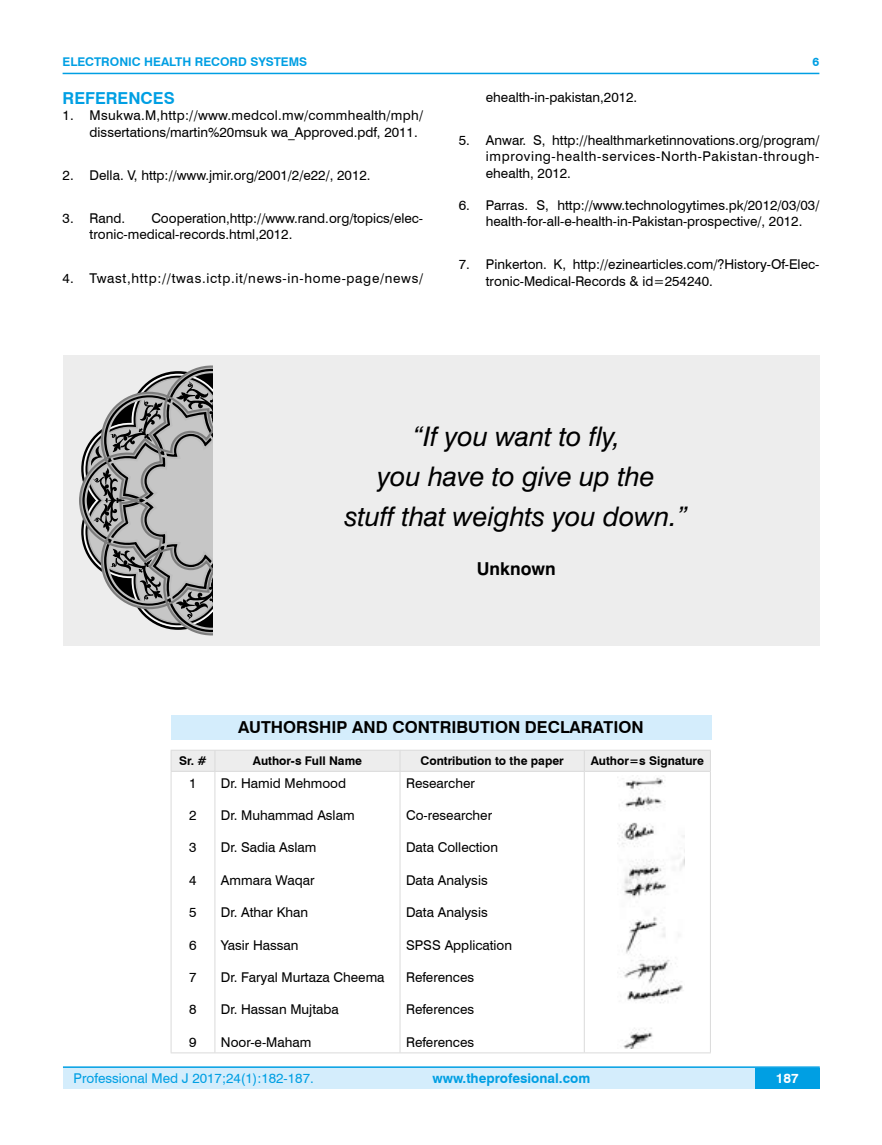
<style>
.page{position:relative;width:882px;height:1145px;background:#fff}
.page>*{position:absolute;margin:0;border:0;box-sizing:border-box;transform-origin:0 0}
.t1{font:italic 27px/40.5px "Swiss 721 BT";color:#000;text-align:center}
.t2{font:700 17.7px "Swiss 721 BT";color:#000}
.t3{font:700 16.5px "Swiss 721 BT";color:#000}
.t4{font:700 16.5px "Swiss 721 BT";color:#009fe3}
.t5{font:13.5px/16.2px "Swiss 721 BT";color:#000}
.t6{font:13.5px "Swiss 721 BT";letter-spacing:.05em;color:#000}
.t7{font:13.5px "Swiss 721 BT";color:#009fe3}
.t8{font:700 13.5px "Swiss 721 BT";color:#009fe3}
.t9{font:700 13.5px "Swiss 721 BT";color:#fff}
.t10{font:700 12px "Swiss 721 BT";color:#000}
.t11{font:700 12px "Swiss 721 BT";color:#009fe3}
</style>
<div class="page">
<div style="left:63px;top:1067px;width:756px;height:21px;background:#d4edfc"></div>
<hr style="left:63px;top:1066px;width:756px;height:2px;background:#009fe3">
<div style="left:754px;top:1068px;width:65px;height:20px;background:#009fe3"></div>
<hr style="left:63px;top:73px;width:756px;height:1px;background:#009fe3">
<div style="left:171px;top:715px;width:540px;height:24px;background:#d4edfc"></div>
<div style="left:171px;top:750px;width:539px;height:21px;background:#ededed"></div>
<hr style="left:171px;top:771px;width:44px;height:1px;background:#dadada">
<hr style="left:171px;top:771px;width:1px;height:281px;background:#dadada">
<hr style="left:215px;top:771px;width:185px;height:1px;background:#dadada">
<hr style="left:214px;top:771px;width:1px;height:281px;background:#dadada">
<hr style="left:400px;top:771px;width:184px;height:1px;background:#dadada">
<hr style="left:399px;top:771px;width:1px;height:281px;background:#dadada">
<hr style="left:584px;top:771px;width:126px;height:1px;background:#dadada">
<hr style="left:583px;top:771px;width:1px;height:281px;background:#dadada">
<hr style="left:709px;top:771px;width:1px;height:281px;background:#dadada">
<hr style="left:171px;top:1052px;width:44px;height:1px;background:#dadada">
<hr style="left:215px;top:1052px;width:185px;height:1px;background:#dadada">
<hr style="left:400px;top:1052px;width:184px;height:1px;background:#dadada">
<hr style="left:584px;top:1052px;width:126px;height:1px;background:#dadada">
<img style="left:617px;top:775px;width:67px;height:273px">
<div style="left:63px;top:355px;width:756px;height:291px;background:#ededed"></div>
<svg style="left:79px;top:365px;width:134px;height:271px"></svg>
<svg style="left:176px;top:381px;width:37px;height:42px;background:#7e7e7e"></svg>
<svg style="left:110px;top:549px;width:52px;height:52px;background:#767676"></svg>
<svg style="left:175px;top:577px;width:38px;height:42px;background:#7f7f7f"></svg>
<svg style="left:89px;top:400px;width:73px;height:132px;background:#8e8e8e"></svg>
<p class="t11" style="left:63px;top:53px;width:246px">ELECTRONIC HEALTH RECORD SYSTEMS</p>
<p class="t4" style="left:63px;top:87px;width:114px">REFERENCES</p>
<p class="t5" style="left:90px;top:107px;width:335px;text-indent:-27px">1. Msukwa.M,http://www.medcol.mw/commhealth/mph/ dissertations/martin%20msuk wa_Approved.pdf, 2011.</p>
<p class="t5" style="left:63px;top:166px;width:309px">2. Della. V, http://www.jmir.org/2001/2/e22/, 2012.</p>
<p class="t5" style="left:63px;top:210px;width:64px">3. Rand.</p>
<p class="t5" style="left:90px;top:210px;width:335px;text-indent:62px">Cooperation,http://www.rand.org/topics/elec&shy;tronic-medical-records.html,2012.</p>
<p class="t6" style="left:63px;top:268px;width:362px">4. Twast,http://twas.ictp.it/news-in-home-page/news/</p>
<p class="t11" style="left:812px;top:53px;width:8px">6</p>
<p class="t5" style="left:485px;top:89px;width:153px">ehealth-in-pakistan,2012.</p>
<p class="t5" style="left:485px;top:132px;width:335px;text-align:justify;text-indent:-27px">5. Anwar. S, http://healthmarketinnovations.org/program/ improving-health-services-North-Pakistan-through&shy;ehealth, 2012.</p>
<p class="t5" style="left:485px;top:197px;width:335px;text-indent:-27px">6. Parras. S, http://www.technologytimes.pk/2012/03/03/ health-for-all-e-health-in-Pakistan-prospective/, 2012.</p>
<p class="t5" style="left:485px;top:256px;width:335px;text-indent:-27px">7. Pinkerton. K, http://ezinearticles.com/?History-Of-Elec&shy;tronic-Medical-Records &amp; id=254240.</p>
<h1 class="t1" style="left:344px;top:415px;width:344px">“If you want to fly,<br>you have to give up the<br>stuff that weights you down.”</h1>
<h2 class="t2" style="left:476px;top:556px;width:80px">Unknown</h2>
<p class="t3" style="left:238px;top:716px;width:406px">AUTHORSHIP AND CONTRIBUTION DECLARATION</p>
<p class="t10" style="left:179px;top:752px;width:29px">Sr. #</p>
<p class="t10" style="left:253px;top:752px;width:111px">Author-s Full Name</p>
<p class="t10" style="left:420px;top:752px;width:145px">Contribution to the paper</p>
<p class="t10" style="left:590px;top:752px;width:115px">Author=s Signature</p>
<p class="t5" style="left:189px;top:774px;width:9px">1</p>
<p class="t5" style="left:189px;top:806px;width:9px">2</p>
<p class="t5" style="left:189px;top:839px;width:9px">3</p>
<p class="t5" style="left:189px;top:871px;width:9px">4</p>
<p class="t5" style="left:189px;top:903px;width:9px">5</p>
<p class="t5" style="left:189px;top:936px;width:9px">6</p>
<p class="t5" style="left:189px;top:968px;width:9px">7</p>
<p class="t5" style="left:189px;top:1001px;width:9px">8</p>
<p class="t5" style="left:189px;top:1033px;width:9px">9</p>
<p class="t5" style="left:406px;top:774px;width:70px">Researcher</p>
<p class="t5" style="left:406px;top:806px;width:88px">Co-researcher</p>
<p class="t5" style="left:406px;top:839px;width:94px">Data Collection</p>
<p class="t5" style="left:406px;top:871px;width:83px">Data Analysis</p>
<p class="t5" style="left:406px;top:903px;width:83px">Data Analysis</p>
<p class="t5" style="left:406px;top:936px;width:108px">SPSS Application</p>
<p class="t5" style="left:406px;top:968px;width:70px">References</p>
<p class="t5" style="left:406px;top:1001px;width:70px">References</p>
<p class="t5" style="left:406px;top:1033px;width:70px">References</p>
<p class="t5" style="left:221px;top:774px;width:127px">Dr. Hamid Mehmood</p>
<p class="t5" style="left:221px;top:806px;width:135px">Dr. Muhammad Aslam</p>
<p class="t5" style="left:221px;top:839px;width:97px">Dr. Sadia Aslam</p>
<p class="t5" style="left:221px;top:871px;width:95px">Ammara Waqar</p>
<p class="t5" style="left:221px;top:903px;width:89px">Dr. Athar Khan</p>
<p class="t5" style="left:221px;top:936px;width:79px">Yasir Hassan</p>
<p class="t5" style="left:221px;top:968px;width:165px">Dr. Faryal Murtaza Cheema</p>
<p class="t5" style="left:221px;top:1001px;width:119px">Dr. Hassan Mujtaba</p>
<p class="t5" style="left:221px;top:1033px;width:92px">Noor-e-Maham</p>
<p class="t7" style="left:74px;top:1069px;width:241px">Professional Med J 2017;24(1):182-187.</p>
<p class="t8" style="left:432px;top:1069px;width:159px">www.theprofesional.com</p>
<p class="t9" style="left:775px;top:1069px;width:24px">187</p>
</div>
